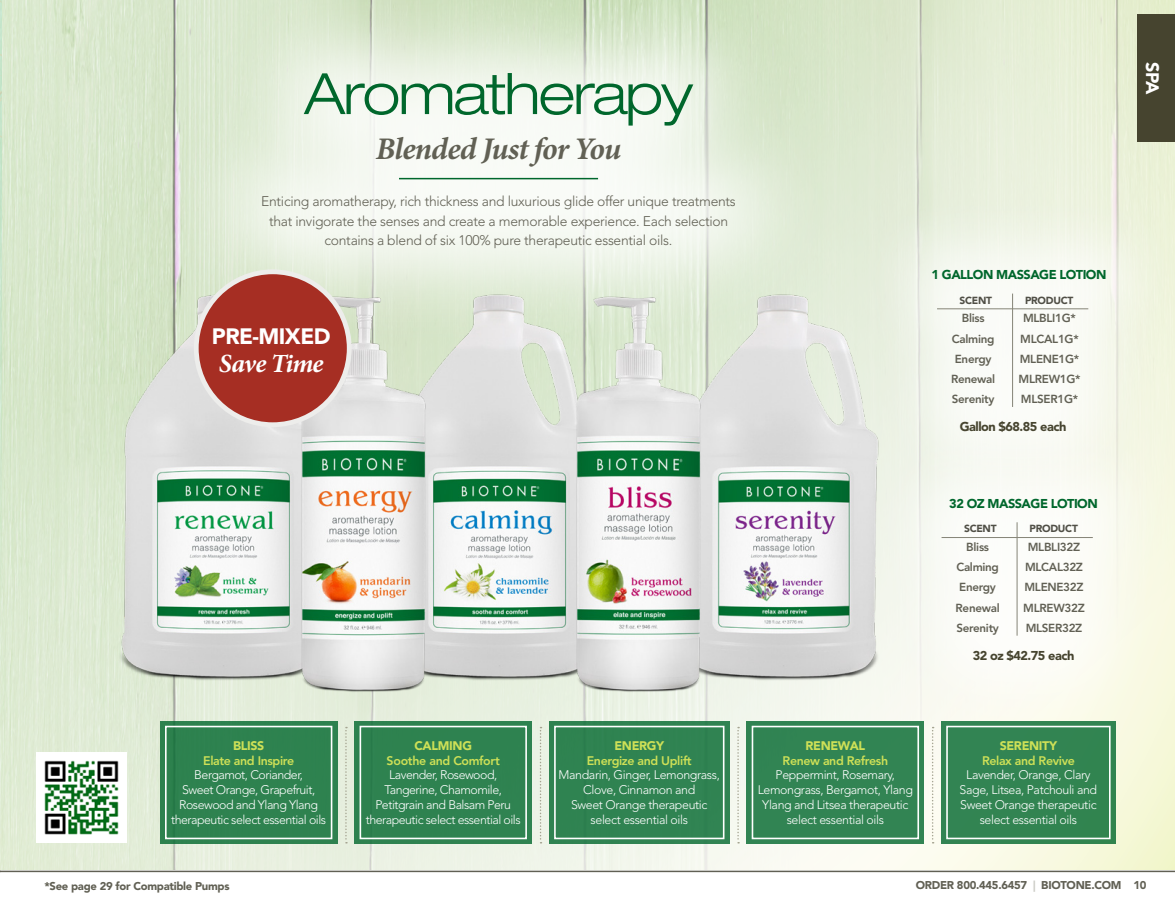
<style>
.page{position:relative;width:1175px;height:918px;background:#fff}
.page>*{position:absolute;margin:0;border:0;box-sizing:border-box;transform-origin:0 0}
.t1{font:300 expanded 57px "Helvetica Neue LT Std";letter-spacing:-.035em;color:#00672c}
.t2{font:italic 700 31.5px "Minion Pro";letter-spacing:-.03em;color:#616054}
.t3{font:italic 700 26.25px "Minion Pro";letter-spacing:-.03em;color:#fff}
.t4{font:900 22.2px "Avenir LT Std";letter-spacing:-.025em;color:#fff}
.t5{font:900 18px "Avenir LT Std";color:#fff}
.t6{font:300 13.8px/19.5px "Avenir LT Std";letter-spacing:-.02em;color:#616054;text-align:center}
.t7{font:900 12.75px "Avenir LT Std";letter-spacing:-.04em;color:#00672c}
.t8{font:900 12.75px "Avenir LT Std";letter-spacing:-.04em;color:#46442f}
.t9{font:300 12.3px/14.9px "Avenir LT Std";letter-spacing:-.03em;color:#fff;text-align:center}
.t10{font:800 12.3px "Avenir LT Std";letter-spacing:-.03em;color:#cee057}
.t11{font:900 12.3px "Avenir LT Std";letter-spacing:-.025em;color:#cee057}
.t12{font:800 11.55px "Avenir LT Std";letter-spacing:-.025em;color:#616054}
.t13{font:900 11.25px "Avenir LT Std";letter-spacing:-.025em;color:#616054}
.t14{font:900 10.2px "Avenir LT Std";letter-spacing:-.025em;color:#504f46}
.s1{color:#ccccc6}
</style>
<div class="page">
<img style="left:0;top:0;width:1174px;height:870px">
<div style="left:163px;top:0;width:671px;height:349px;background:#fff;opacity:.88"></div>
<hr style="left:399px;top:178px;width:199px;height:1px;background:#00672c">
<div style="left:858px;top:193px;width:316px;height:315px;background:#fff;opacity:.75"></div>
<hr style="left:937px;top:308px;width:151px;height:1px;background:#88877a">
<hr style="left:1012px;top:294px;width:1px;height:113px;background:#88877a">
<div style="left:867px;top:422px;width:305px;height:315px;background:#fff;opacity:.75"></div>
<hr style="left:941px;top:537px;width:151px;height:1px;background:#88877a">
<hr style="left:1016px;top:522px;width:1px;height:114px;background:#88877a">
<div style="left:160px;top:722px;width:178px;height:122px;background:#2e824f"></div>
<div style="left:165px;top:726px;width:167px;height:113px;border:2px solid #fff"></div>
<div style="left:354px;top:722px;width:178px;height:122px;background:#2e8250"></div>
<div style="left:359px;top:726px;width:168px;height:113px;border:2px solid #fff"></div>
<div style="left:549px;top:722px;width:180px;height:122px;background:#308352"></div>
<div style="left:554px;top:726px;width:170px;height:113px;border:2px solid #fff"></div>
<div style="left:746px;top:722px;width:178px;height:122px;background:#318453"></div>
<div style="left:751px;top:726px;width:168px;height:113px;border:2px solid #fff"></div>
<div style="left:941px;top:722px;width:174px;height:122px;background:#328452"></div>
<div style="left:946px;top:726px;width:164px;height:113px;border:2px solid #fff"></div>
<svg style="left:737px;top:727px;width:2px;height:117px"></svg>
<svg style="left:931px;top:727px;width:2px;height:117px"></svg>
<svg style="left:540px;top:727px;width:1px;height:117px"></svg>
<svg style="left:345px;top:727px;width:2px;height:117px"></svg>
<img style="left:448px;top:282px;width:105px;height:408px">
<img style="left:86px;top:282px;width:192px;height:408px">
<img style="left:278px;top:270px;width:170px;height:450px">
<img style="left:722px;top:282px;width:211px;height:408px">
<img style="left:553px;top:270px;width:169px;height:450px">
<div style="left:196px;top:272px;width:153px;height:153px;background:#a62e23;border-radius:50%"></div>
<div style="left:194px;top:269px;width:158px;height:158px;border:5px solid #ededeb;border-radius:50%"></div>
<img style="left:37px;top:753px;width:90px;height:90px">
<hr style="left:0;top:871px;width:1174px;height:1px;background:#616054">
<div style="left:1137px;top:15px;width:37px;height:127px;background:#46442f"></div>
<p class="t1" style="left:304px;top:60px;width:390px">Aromatherapy</p>
<p class="t2" style="left:376px;top:130px;width:247px">Blended Just for You</p>
<p class="t6" style="left:261px;top:192px;width:476px">Enticing aromatherapy, rich thickness and luxurious glide offer unique treatments that invigorate the senses and create a memorable experience. Each selection contains a blend of six 100% pure therapeutic essential oils.</p>
<p class="t4" style="left:212px;top:323px;width:120px">PRE-MIXED</p>
<p class="t3" style="left:219px;top:348px;width:106px">Save Time</p>
<p class="t7" style="left:931px;top:267px;width:176px">1 GALLON MASSAGE LOTION</p>
<p class="t14" style="left:959px;top:294px;width:34px">SCENT</p>
<p class="t14" style="left:1025px;top:294px;width:50px">PRODUCT</p>
<p class="t12" style="left:961px;top:311px;width:24px">Bliss</p>
<p class="t12" style="left:1023px;top:311px;width:54px">MLBLI1G*</p>
<p class="t12" style="left:951px;top:332px;width:44px">Calming</p>
<p class="t12" style="left:1020px;top:332px;width:60px">MLCAL1G*</p>
<p class="t12" style="left:954px;top:352px;width:38px">Energy</p>
<p class="t12" style="left:1019px;top:352px;width:61px">MLENE1G*</p>
<p class="t12" style="left:951px;top:372px;width:46px">Renewal</p>
<p class="t12" style="left:1018px;top:372px;width:63px">MLREW1G*</p>
<p class="t12" style="left:951px;top:392px;width:44px">Serenity</p>
<p class="t12" style="left:1021px;top:392px;width:59px">MLSER1G*</p>
<p class="t8" style="left:959px;top:419px;width:108px">Gallon $68.85 each</p>
<p class="t7" style="left:949px;top:496px;width:150px">32 OZ MASSAGE LOTION</p>
<p class="t14" style="left:964px;top:523px;width:34px">SCENT</p>
<p class="t14" style="left:1029px;top:523px;width:50px">PRODUCT</p>
<p class="t12" style="left:966px;top:540px;width:24px">Bliss</p>
<p class="t12" style="left:1027px;top:540px;width:54px">MLBLI32Z</p>
<p class="t12" style="left:956px;top:560px;width:44px">Calming</p>
<p class="t12" style="left:1025px;top:560px;width:60px">MLCAL32Z</p>
<p class="t12" style="left:959px;top:581px;width:38px">Energy</p>
<p class="t12" style="left:1024px;top:581px;width:61px">MLENE32Z</p>
<p class="t12" style="left:955px;top:601px;width:46px">Renewal</p>
<p class="t12" style="left:1023px;top:601px;width:63px">MLREW32Z</p>
<p class="t12" style="left:956px;top:621px;width:44px">Serenity</p>
<p class="t12" style="left:1025px;top:621px;width:58px">MLSER32Z</p>
<p class="t8" style="left:972px;top:648px;width:103px">32 oz $42.75 each</p>
<p class="t11" style="left:233px;top:738px;width:33px">BLISS</p>
<p class="t10" style="left:203px;top:753px;width:93px">Elate and Inspire</p>
<p class="t9" style="left:194px;top:768px;width:110px">Bergamot, Coriander,</p>
<p class="t9" style="left:182px;top:783px;width:135px">Sweet Orange, Grapefruit,</p>
<p class="t9" style="left:171px;top:798px;width:156px">Rosewood and Ylang Ylang therapeutic select essential oils</p>
<p class="t11" style="left:414px;top:738px;width:59px">CALMING</p>
<p class="t10" style="left:386px;top:753px;width:115px">Soothe and Comfort</p>
<p class="t9" style="left:389px;top:768px;width:110px">Lavender, Rosewood,</p>
<p class="t9" style="left:384px;top:783px;width:119px">Tangerine, Chamomile,</p>
<p class="t9" style="left:366px;top:798px;width:156px">Petitgrain and Balsam Peru therapeutic select essential oils</p>
<p class="t11" style="left:614px;top:738px;width:51px">ENERGY</p>
<p class="t10" style="left:587px;top:753px;width:106px">Energize and Uplift</p>
<p class="t9" style="left:558px;top:768px;width:163px">Mandarin, Ginger, Lemongrass,<br>Clove, Cinnamon and</p>
<p class="t9" style="left:571px;top:798px;width:138px">Sweet Orange therapeutic select essential oils</p>
<p class="t11" style="left:805px;top:738px;width:61px">RENEWAL</p>
<p class="t10" style="left:782px;top:753px;width:107px">Renew and Refresh</p>
<p class="t9" style="left:757px;top:768px;width:157px">Peppermint, Rosemary,<br>Lemongrass, Bergamot, Ylang<br>Ylang and Litsea therapeutic select essential oils</p>
<p class="t11" style="left:999px;top:738px;width:59px">SERENITY</p>
<p class="t10" style="left:982px;top:753px;width:94px">Relax and Revive</p>
<p class="t9" style="left:966px;top:768px;width:126px">Lavender, Orange, Clary</p>
<p class="t9" style="left:959px;top:783px;width:139px;text-align:left">Sage, Litsea, Patchouli and<br>Sweet Orange therapeutic</p>
<p class="t9" style="left:979px;top:812px;width:99px">select essential oils</p>
<p class="t5" style="left:1163px;top:62px;width:34px;rotate:90deg">SPA</p>
<p class="t13" style="left:44px;top:879px;width:187px">*See page 29 for Compatible Pumps</p>
<p class="t13" style="left:915px;top:879px;width:232px">ORDER 800.445.6457 <span class="s1">|</span> BIOTONE.COM 10</p>
</div>
